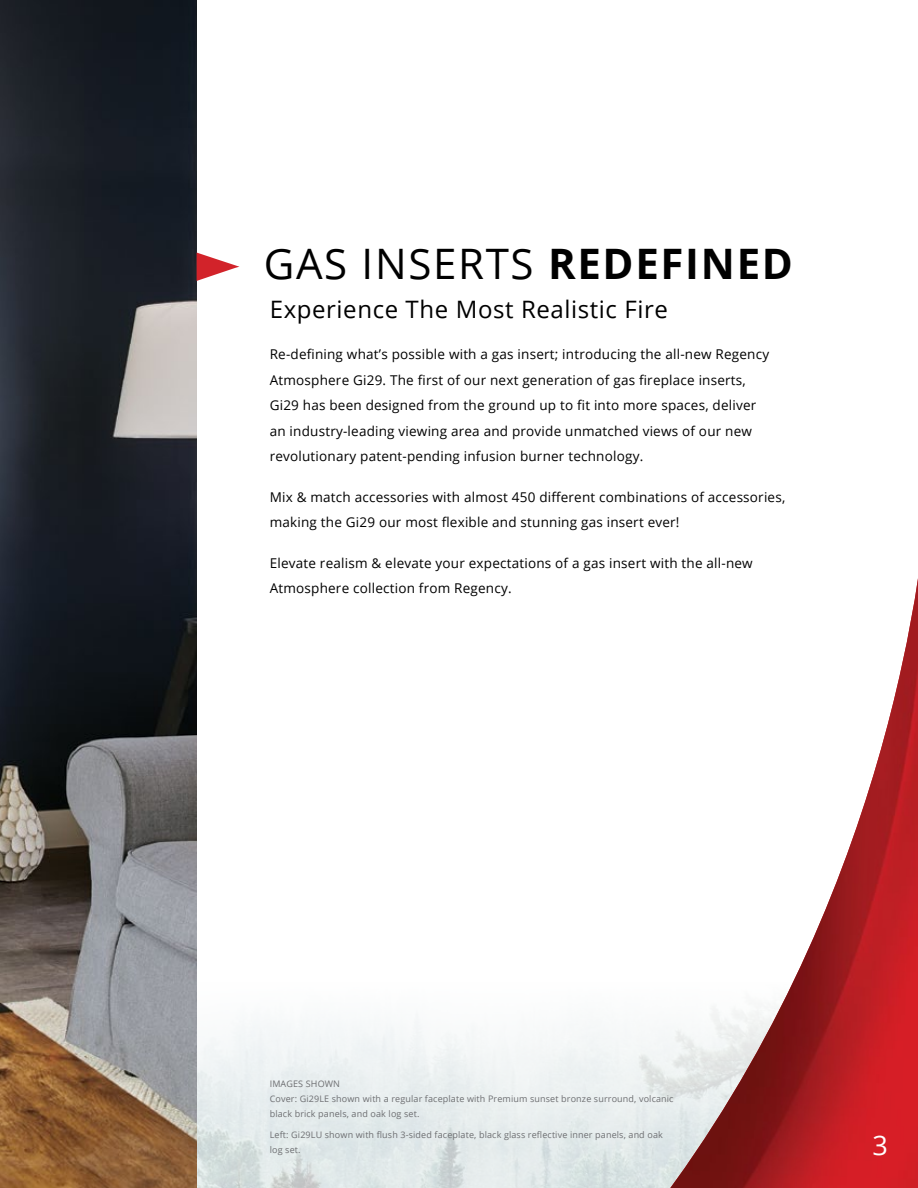
<style>
.page{position:relative;width:918px;height:1188px;background:#fff}
.page>*{position:absolute;margin:0;border:0;box-sizing:border-box;transform-origin:0 0}
.t1{font:42px "Open Sans";letter-spacing:.04em;color:#000}
.t2{font:27px "Open Sans";color:#fff}
.t3{font:24px "Open Sans";letter-spacing:.025em;color:#000}
.t4{font:13.5px/25.5px "Open Sans";letter-spacing:.015em;color:#000}
.t5{font:9px/15px "Open Sans";letter-spacing:.015em;color:#6d6e71}
.s1{font-weight:700}
</style>
<div class="page">
<img style="left:197px;top:1019px;width:456px;height:169px">
<img style="left:0;top:0;width:197px;height:1188px">
<svg style="left:195px;top:252px;width:45px;height:29px"></svg>
<img style="left:653px;top:578px;width:265px;height:610px">
<h1 class="t1" style="left:264px;top:235px;width:531px">GAS INSERTS <span class="s1">REDEFINED</span></h1>
<h3 class="t3" style="left:270px;top:293px;width:400px">Experience The Most Realistic Fire</h3>
<p class="t4" style="left:270px;top:341px;width:501px">Re-defining what’s possible with a gas insert; introducing the all-new Regency Atmosphere Gi29. The first of our next generation of gas fireplace inserts, Gi29 has been designed from the ground up to fit into more spaces, deliver an industry-leading viewing area and provide unmatched views of our new revolutionary patent-pending infusion burner technology.</p>
<p class="t4" style="left:270px;top:484px;width:517px">Mix &amp; match accessories with almost 450 different combinations of accessories, making the Gi29 our most flexible and stunning gas insert ever!</p>
<p class="t4" style="left:270px;top:550px;width:485px">Elevate realism &amp; elevate your expectations of a gas insert with the all-new<br>Atmosphere collection from Regency.</p>
<p class="t5" style="left:270px;top:1076px;width:405px">IMAGES SHOWN<br>Cover: Gi29LE shown with a regular faceplate with Premium sunset bronze surround, volcanic black brick panels, and oak log set.</p>
<p class="t5" style="left:270px;top:1127px;width:395px">Left: Gi29LU shown with flush 3-sided faceplate, black glass reflective inner panels, and oak log set.</p>
<h2 class="t2" style="left:872px;top:1126px;width:17px">3</h2>
</div>
